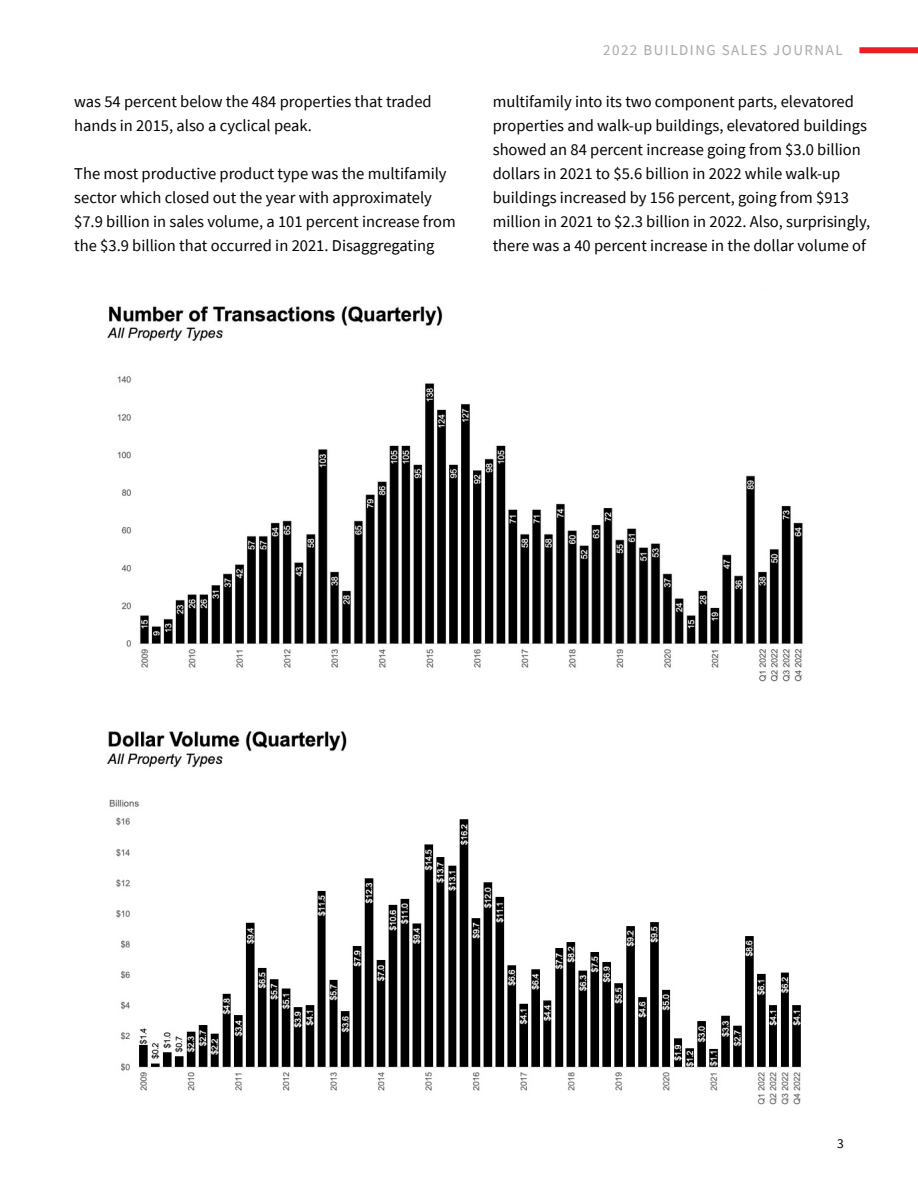
<style>
.page{position:relative;width:918px;height:1188px;background:#fff}
.page>*{position:absolute;margin:0;border:0;box-sizing:border-box;transform-origin:0 0}
.t1{font:16.5px/24px "Source Sans Pro";color:#000}
.t2{font:15px "Source Sans Pro";letter-spacing:.1em;color:#a7a9ac}
.t3{font:13.5px "Source Sans Pro";color:#000}
</style>
<div class="page">
<img style="left:107px;top:306px;width:336px;height:35px">
<img style="left:117px;top:376px;width:687px;height:306px">
<img style="left:107px;top:731px;width:240px;height:37px">
<img style="left:109px;top:799px;width:694px;height:306px">
<div style="left:859px;top:47px;width:59px;height:6px;background:#ed1d24"></div>
<p class="t1" style="left:74px;top:89px;width:359px">was 54 percent below the 484 properties that traded hands in 2015, also a cyclical peak.</p>
<p class="t1" style="left:74px;top:161px;width:383px">The most productive product type was the multifamily sector which closed out the year with approximately $7.9 billion in sales volume, a 101 percent increase from the $3.9 billion that occurred in 2021. Disaggregating</p>
<p class="t2" style="left:603px;top:40px;width:241px">2022 BUILDING SALES JOURNAL</p>
<p class="t1" style="left:493px;top:90px;width:379px">multifamily into its two component parts, elevatored properties and walk-up buildings, elevatored buildings showed an 84 percent increase going from $3.0 billion dollars in 2021 to $5.6 billion in 2022 while walk-up buildings increased by 156 percent, going from $913 million in 2021 to $2.3 billion in 2022. Also, surprisingly, there was a 40 percent increase in the dollar volume of</p>
<p class="t3" style="left:837px;top:1134px;width:8px">3</p>
</div>
